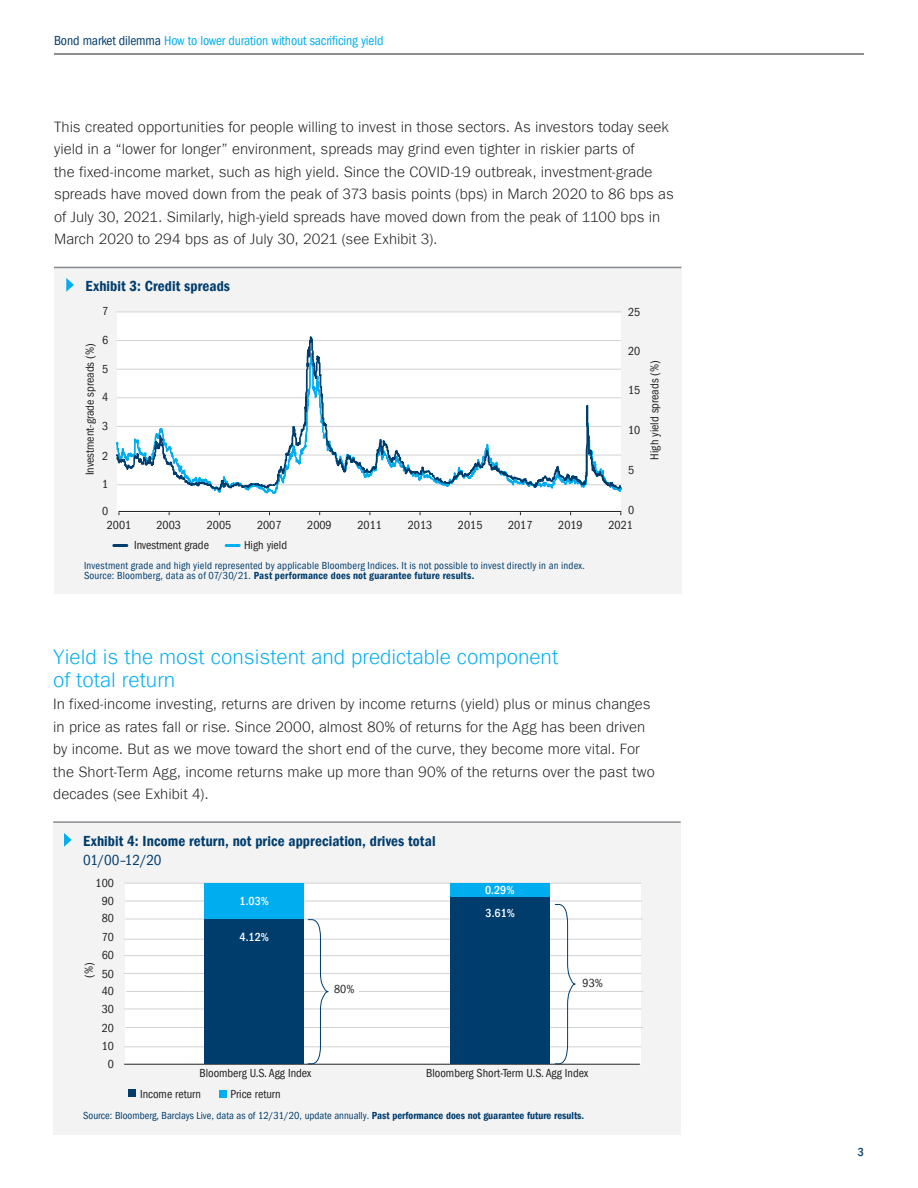
<style>
.page{position:relative;width:918px;height:1188px;background:#fff}
.page>*{position:absolute;margin:0;border:0;box-sizing:border-box;transform-origin:0 0}
.t1{font:300 21px/22.5px "ITC Frank Gofor Ameriprise";color:#00aeef}
.t2{font:300 15px/22.5px "ITC Frank Gofor Ameriprise";letter-spacing:.005em;color:#231f20}
.t3{font:15px "ITC Frank Gofor Ameriprise Dm Cn";letter-spacing:.005em;color:#003d6d}
.t4{font:condensed 15px "ITC Frank Gofor Ameriprise";letter-spacing:-.01em;color:#003d6d}
.t5{font:condensed 13.5px "ITC Frank Gofor Ameriprise";letter-spacing:-.01em;color:#00aeef}
.t6{font:condensed 12px/18.3px "ITC Frank Gofor Ameriprise";color:#231f20;text-align:center}
.t7{font:500 condensed 12px/22.6px "ITC Frank Gofor Ameriprise";color:#fff}
.t8{font:500 condensed 12px "ITC Frank Gofor Ameriprise";color:#003d6d}
.t9{font:condensed 10.5px "ITC Frank Gofor Ameriprise";letter-spacing:.015em;color:#003d6d}
.t10{font:10.5px "ITC Frank Gofor Ameriprise Dm Cn";letter-spacing:.02em;color:#003d6d}
.s1{color:#003d6d}
.s2{font-family:"ITC Frank Gofor Ameriprise";font-stretch:condensed}
.s3{font-family:"ITC Frank Gofor Ameriprise Dm Cn";font-stretch:normal}
</style>
<div class="page">
<hr style="left:54px;top:54px;width:810px;height:1px;background:#231f20">
<hr style="left:54px;top:267px;width:627px;height:1px;background:#868a8e">
<div style="left:54px;top:268px;width:627px;height:326px;background:#f3f3f3"></div>
<svg style="left:66px;top:278px;width:8px;height:14px"></svg>
<div style="left:118px;top:312px;width:503px;height:200px;background:#fff"></div>
<hr style="left:117px;top:312px;width:504px;height:1px;background:#d1d2d4">
<svg style="left:114px;top:544px;width:13px;height:3px"></svg>
<svg style="left:226px;top:544px;width:13px;height:3px"></svg>
<hr style="left:118px;top:511px;width:503px;height:1px;background:#231f20">
<svg style="left:117px;top:336px;width:504px;height:155px"></svg>
<hr style="left:53px;top:821px;width:628px;height:2px;background:#868a8e">
<div style="left:53px;top:823px;width:628px;height:311px;background:#f3f3f3"></div>
<svg style="left:64px;top:833px;width:8px;height:14px"></svg>
<div style="left:125px;top:883px;width:516px;height:182px;background:#fff"></div>
<hr style="left:124px;top:883px;width:517px;height:1px;background:#d1d2d4">
<hr style="left:125px;top:901px;width:517px;height:1px;background:#d1d2d4">
<hr style="left:125px;top:919px;width:517px;height:1px;background:#d1d2d4">
<hr style="left:124px;top:939px;width:517px;height:1px;background:#d1d2d4">
<hr style="left:124px;top:955px;width:517px;height:1px;background:#d1d2d4">
<hr style="left:124px;top:973px;width:517px;height:1px;background:#d1d2d4">
<hr style="left:126px;top:991px;width:517px;height:1px;background:#d1d2d4">
<hr style="left:124px;top:1009px;width:517px;height:1px;background:#d1d2d4">
<hr style="left:124px;top:1046px;width:517px;height:1px;background:#d1d2d4">
<hr style="left:126px;top:1027px;width:517px;height:1px;background:#d1d2d4">
<hr style="left:124px;top:1064px;width:516px;height:1px;background:#231f20">
<div style="left:204px;top:883px;width:100px;height:36px;background:#00aeef"></div>
<div style="left:450px;top:883px;width:100px;height:14px;background:#00aeef"></div>
<div style="left:204px;top:919px;width:100px;height:145px;background:#003d6d"></div>
<div style="left:450px;top:897px;width:100px;height:167px;background:#003d6d"></div>
<div style="left:330px;top:982px;width:29px;height:15px;background:#fff"></div>
<svg style="left:308px;top:919px;width:20px;height:145px"></svg>
<svg style="left:555px;top:904px;width:20px;height:160px"></svg>
<div style="left:128px;top:1089px;width:8px;height:8px;background:#003d6d"></div>
<div style="left:219px;top:1090px;width:8px;height:8px;background:#00aeef"></div>
<p class="t5" style="left:54px;top:33px;width:331px"><span class="s1">Bond market dilemma</span> How to lower duration without sacrificing yield</p>
<p class="t2" style="left:54px;top:116px;width:621px">This created opportunities for people willing to invest in those sectors. As investors today seek yield in a “lower for longer” environment, spreads may grind even tighter in riskier parts of<br>the fixed-income market, such as high yield. Since the COVID-19 outbreak, investment-grade spreads have moved down from the peak of 373 basis points (bps) in March 2020 to 86 bps as of July 30, 2021. Similarly, high-yield spreads have moved down from the peak of 1100 bps in March 2020 to 294 bps as of July 30, 2021 (see Exhibit 3).</p>
<p class="t3" style="left:86px;top:277px;width:146px">Exhibit 3: Credit spreads</p>
<p class="t6" style="left:102px;top:302px;width:8px">7</p>
<p class="t6" style="left:102px;top:331px;width:8px">6</p>
<p class="t6" style="left:102px;top:360px;width:8px">5</p>
<p class="t6" style="left:102px;top:388px;width:8px">4</p>
<p class="t6" style="left:102px;top:417px;width:8px">3</p>
<p class="t6" style="left:102px;top:447px;width:8px">2</p>
<p class="t6" style="left:102px;top:475px;width:8px">1</p>
<p class="t6" style="left:102px;top:502px;width:8px">0</p>
<p class="t6" style="left:81px;top:475px;width:133px;rotate:-90deg">Investment-grade spreads (%)</p>
<p class="t6" style="left:628px;top:303px;width:14px">25</p>
<p class="t6" style="left:628px;top:342px;width:14px">20</p>
<p class="t6" style="left:628px;top:381px;width:14px">15</p>
<p class="t6" style="left:628px;top:421px;width:14px">10</p>
<p class="t6" style="left:628px;top:460px;width:8px">5</p>
<p class="t6" style="left:628px;top:501px;width:8px">0</p>
<p class="t6" style="left:107px;top:516px;width:26px">2001</p>
<p class="t6" style="left:157px;top:516px;width:26px">2003</p>
<p class="t6" style="left:207px;top:516px;width:26px">2005</p>
<p class="t6" style="left:257px;top:516px;width:26px">2007</p>
<p class="t6" style="left:307px;top:516px;width:26px">2009</p>
<p class="t6" style="left:358px;top:516px;width:26px">2011</p>
<p class="t6" style="left:408px;top:516px;width:26px">2013</p>
<p class="t6" style="left:458px;top:516px;width:26px">2015</p>
<p class="t6" style="left:508px;top:516px;width:26px">2017</p>
<p class="t6" style="left:558px;top:516px;width:26px">2019</p>
<p class="t6" style="left:609px;top:516px;width:26px">2021</p>
<p class="t6" style="left:134px;top:536px;width:76px">Investment grade</p>
<p class="t6" style="left:244px;top:536px;width:45px">High yield</p>
<p class="t9" style="left:84px;top:559px;width:503px">Investment grade and high yield represented by applicable Bloomberg Indices. It is not possible to invest directly in an index.</p>
<p class="t10" style="left:84px;top:570px;width:392px"><span class="s2">Source: Bloomberg, data as of 07/30/21.</span> Past performance does not guarantee future results.</p>
<p class="t6" style="left:645px;top:460px;width:101px;rotate:-90deg">High yield spreads (%)</p>
<h1 class="t1" style="left:53px;top:646px;width:507px">Yield is the most consistent and predictable component of total return</h1>
<p class="t2" style="left:53px;top:693px;width:603px">In fixed-income investing, returns are driven by income returns (yield) plus or minus changes in price as rates fall or rise. Since 2000, almost 80% of returns for the Agg has been driven by income. But as we move toward the short end of the curve, they become more vital. For the Short-Term Agg, income returns make up more than 90% of the returns over the past two decades (see Exhibit 4).</p>
<p class="t3" style="left:83px;top:832px;width:354px">Exhibit 4: Income return, not price appreciation, drives total</p>
<p class="t4" style="left:83px;top:852px;width:80px">01/00–12/20</p>
<p class="t6" style="left:96px;top:874px;width:20px">100<br>90</p>
<p class="t6" style="left:102px;top:909px;width:14px">80<br>70<br>60<br>50<br>40<br>30<br>20<br>10<br>0</p>
<p class="t6" style="left:80px;top:978px;width:17px;rotate:-90deg">(%)</p>
<p class="t7" style="left:240px;top:890px;width:31px">1.03%</p>
<p class="t7" style="left:240px;top:925px;width:31px">4.12%</p>
<p class="t6" style="left:334px;top:980px;width:22px">80%</p>
<p class="t7" style="left:485px;top:879px;width:31px">0.29%<br>3.61%</p>
<p class="t6" style="left:583px;top:974px;width:22px">93%</p>
<p class="t6" style="left:199px;top:1064px;width:114px">Bloomberg U.S. Agg Index</p>
<p class="t6" style="left:426px;top:1064px;width:163px">Bloomberg Short-Term U.S. Agg Index</p>
<p class="t6" style="left:140px;top:1085px;width:63px">Income return</p>
<p class="t6" style="left:231px;top:1085px;width:52px">Price return</p>
<p class="t9" style="left:83px;top:1110px;width:502px">Source: Bloomberg, Barclays Live, data as of 12/31/20, update annually. <span class="s3">Past performance does not guarantee future results.</span></p>
<p class="t8" style="left:858px;top:1145px;width:8px">3</p>
</div>
